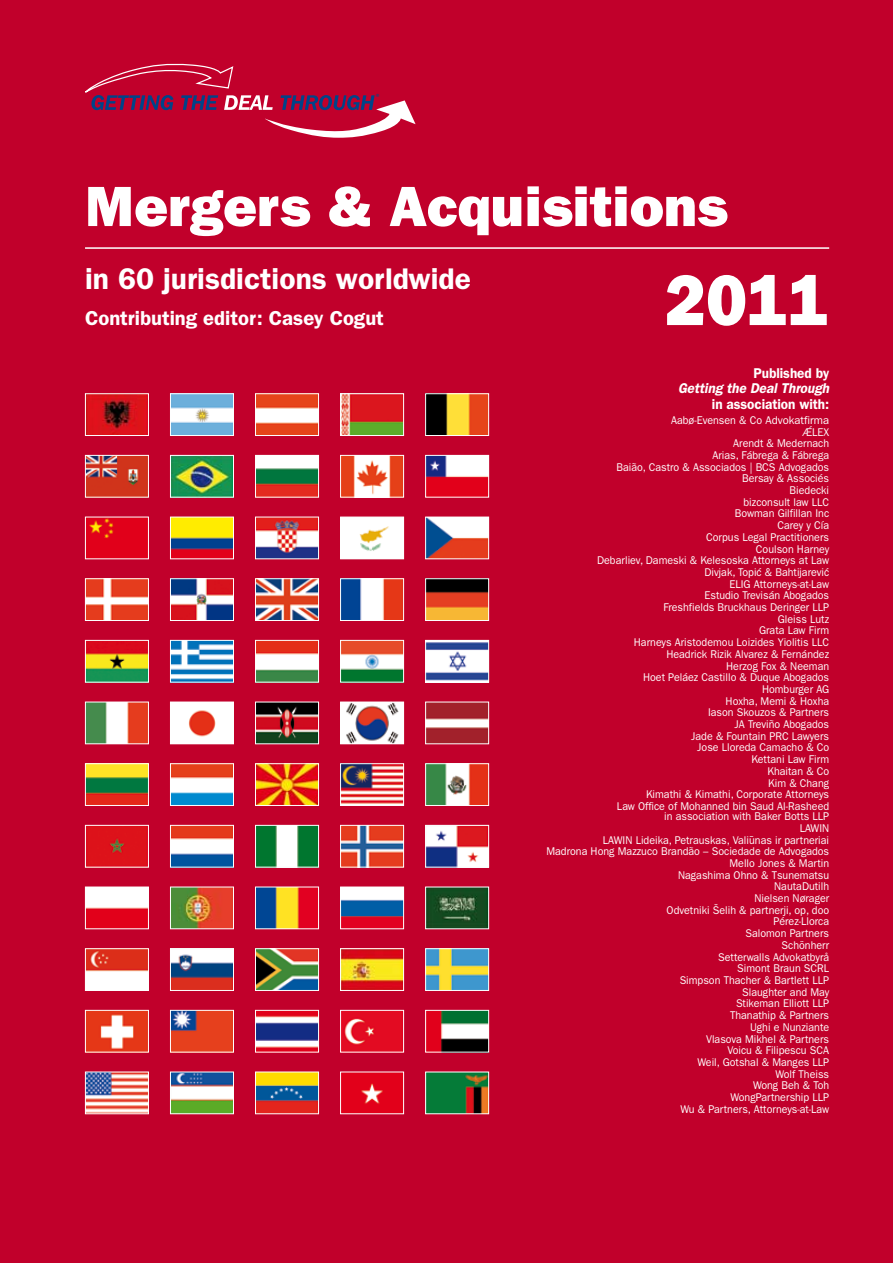
<style>
.page{position:relative;width:893px;height:1263px;background:#c1002b}
.page>*{position:absolute;margin:0;border:0;box-sizing:border-box;transform-origin:0 0}
.t1{font:800 72px "Franklin Gothic";color:#fff;scale:.95 1}
.t2{font:800 57px "Franklin Gothic";color:#fff}
.t3{font:600 30px "Franklin Gothic";color:#fff}
.t4{font:600 20.25px "Franklin Gothic";color:#fff}
.t5{font:600 14.25px "Franklin Gothic";letter-spacing:-.005em;color:#fff;scale:.95 1}
.t6{font:italic 600 14.25px "Franklin Gothic";letter-spacing:-.005em;color:#fff;scale:.95 1}
.t7{font:11.25px/11.7px "Franklin Gothic";color:#fff;text-align:right;scale:.95 1}
.t8{font:7.35px "Franklin Gothic";color:#004489}
</style>
<div class="page">
<img style="left:172px;top:765px;width:60px;height:39px">
<div style="left:170px;top:763px;width:64px;height:43px;border:1px solid #fff"></div>
<img style="left:172px;top:395px;width:60px;height:39px">
<div style="left:170px;top:393px;width:64px;height:43px;border:1px solid #fff"></div>
<img style="left:257px;top:519px;width:60px;height:38px">
<div style="left:255px;top:517px;width:64px;height:42px;border:1px solid #fff"></div>
<img style="left:172px;top:457px;width:60px;height:38px">
<div style="left:170px;top:455px;width:64px;height:42px;border:1px solid #fff"></div>
<img style="left:172px;top:519px;width:60px;height:38px">
<div style="left:170px;top:517px;width:64px;height:42px;border:1px solid #fff"></div>
<img style="left:427px;top:580px;width:60px;height:39px">
<div style="left:425px;top:578px;width:64px;height:43px;border:1px solid #fff"></div>
<img style="left:172px;top:580px;width:60px;height:39px">
<div style="left:170px;top:578px;width:64px;height:43px;border:1px solid #fff"></div>
<img style="left:342px;top:642px;width:60px;height:38px">
<div style="left:340px;top:640px;width:64px;height:42px;border:1px solid #fff"></div>
<img style="left:87px;top:704px;width:60px;height:38px">
<div style="left:85px;top:702px;width:64px;height:42px;border:1px solid #fff"></div>
<img style="left:342px;top:765px;width:60px;height:39px">
<div style="left:340px;top:763px;width:64px;height:43px;border:1px solid #fff"></div>
<img style="left:172px;top:704px;width:60px;height:38px">
<div style="left:170px;top:702px;width:64px;height:42px;border:1px solid #fff"></div>
<img style="left:427px;top:704px;width:60px;height:38px">
<div style="left:425px;top:702px;width:64px;height:42px;border:1px solid #fff"></div>
<img style="left:342px;top:519px;width:60px;height:38px">
<div style="left:340px;top:517px;width:64px;height:42px;border:1px solid #fff"></div>
<img style="left:172px;top:642px;width:60px;height:38px">
<div style="left:170px;top:640px;width:64px;height:42px;border:1px solid #fff"></div>
<img style="left:427px;top:1012px;width:60px;height:38px">
<div style="left:425px;top:1010px;width:64px;height:42px;border:1px solid #fff"></div>
<img style="left:427px;top:519px;width:60px;height:38px">
<div style="left:425px;top:517px;width:64px;height:42px;border:1px solid #fff"></div>
<img style="left:427px;top:642px;width:60px;height:38px">
<div style="left:425px;top:640px;width:64px;height:42px;border:1px solid #fff"></div>
<img style="left:87px;top:642px;width:60px;height:38px">
<div style="left:85px;top:640px;width:64px;height:42px;border:1px solid #fff"></div>
<img style="left:87px;top:1073px;width:60px;height:39px">
<div style="left:85px;top:1071px;width:64px;height:43px;border:1px solid #fff"></div>
<img style="left:257px;top:704px;width:60px;height:38px">
<div style="left:255px;top:702px;width:64px;height:42px;border:1px solid #fff"></div>
<hr style="left:85px;top:247px;width:744px;height:2px;background:#fff">
<img style="left:87px;top:395px;width:60px;height:39px">
<div style="left:85px;top:393px;width:64px;height:43px;border:1px solid #fff"></div>
<img style="left:257px;top:395px;width:60px;height:39px">
<div style="left:255px;top:393px;width:64px;height:43px;border:1px solid #fff"></div>
<img style="left:427px;top:395px;width:60px;height:39px">
<div style="left:425px;top:393px;width:64px;height:43px;border:1px solid #fff"></div>
<img style="left:87px;top:519px;width:60px;height:38px">
<div style="left:85px;top:517px;width:64px;height:42px;border:1px solid #fff"></div>
<img style="left:342px;top:827px;width:60px;height:38px">
<div style="left:340px;top:825px;width:64px;height:42px;border:1px solid #fff"></div>
<img style="left:257px;top:889px;width:60px;height:38px">
<div style="left:255px;top:887px;width:64px;height:42px;border:1px solid #fff"></div>
<svg style="left:85px;top:64px;width:331px;height:74px"></svg>
<img style="left:342px;top:457px;width:60px;height:38px">
<div style="left:340px;top:455px;width:64px;height:42px;border:1px solid #fff"></div>
<img style="left:257px;top:642px;width:60px;height:38px">
<div style="left:255px;top:640px;width:64px;height:42px;border:1px solid #fff"></div>
<img style="left:87px;top:580px;width:60px;height:39px">
<div style="left:85px;top:578px;width:64px;height:43px;border:1px solid #fff"></div>
<img style="left:342px;top:580px;width:60px;height:39px">
<div style="left:340px;top:578px;width:64px;height:43px;border:1px solid #fff"></div>
<img style="left:257px;top:765px;width:60px;height:39px">
<div style="left:255px;top:763px;width:64px;height:43px;border:1px solid #fff"></div>
<img style="left:342px;top:1012px;width:60px;height:38px">
<div style="left:340px;top:1010px;width:64px;height:42px;border:1px solid #fff"></div>
<img style="left:257px;top:580px;width:60px;height:39px">
<div style="left:255px;top:578px;width:64px;height:43px;border:1px solid #fff"></div>
<img style="left:342px;top:395px;width:60px;height:39px">
<div style="left:340px;top:393px;width:64px;height:43px;border:1px solid #fff"></div>
<img style="left:87px;top:457px;width:60px;height:38px">
<div style="left:85px;top:455px;width:64px;height:42px;border:1px solid #fff"></div>
<img style="left:257px;top:457px;width:60px;height:38px">
<div style="left:255px;top:455px;width:64px;height:42px;border:1px solid #fff"></div>
<img style="left:427px;top:457px;width:60px;height:38px">
<div style="left:425px;top:455px;width:64px;height:42px;border:1px solid #fff"></div>
<img style="left:342px;top:704px;width:60px;height:38px">
<div style="left:340px;top:702px;width:64px;height:42px;border:1px solid #fff"></div>
<img style="left:87px;top:765px;width:60px;height:39px">
<div style="left:85px;top:763px;width:64px;height:43px;border:1px solid #fff"></div>
<img style="left:427px;top:765px;width:60px;height:39px">
<div style="left:425px;top:763px;width:64px;height:43px;border:1px solid #fff"></div>
<img style="left:172px;top:827px;width:60px;height:38px">
<div style="left:170px;top:825px;width:64px;height:42px;border:1px solid #fff"></div>
<img style="left:257px;top:827px;width:60px;height:38px">
<div style="left:255px;top:825px;width:64px;height:42px;border:1px solid #fff"></div>
<img style="left:427px;top:827px;width:60px;height:38px">
<div style="left:425px;top:825px;width:64px;height:42px;border:1px solid #fff"></div>
<img style="left:172px;top:889px;width:60px;height:38px">
<div style="left:170px;top:887px;width:64px;height:42px;border:1px solid #fff"></div>
<img style="left:342px;top:889px;width:60px;height:38px">
<div style="left:340px;top:887px;width:64px;height:42px;border:1px solid #fff"></div>
<img style="left:257px;top:950px;width:60px;height:39px">
<div style="left:255px;top:948px;width:64px;height:43px;border:1px solid #fff"></div>
<img style="left:427px;top:950px;width:60px;height:39px">
<div style="left:425px;top:948px;width:64px;height:43px;border:1px solid #fff"></div>
<img style="left:342px;top:950px;width:60px;height:39px">
<div style="left:340px;top:948px;width:64px;height:43px;border:1px solid #fff"></div>
<img style="left:87px;top:1012px;width:60px;height:38px">
<div style="left:85px;top:1010px;width:64px;height:42px;border:1px solid #fff"></div>
<img style="left:257px;top:1012px;width:60px;height:38px">
<div style="left:255px;top:1010px;width:64px;height:42px;border:1px solid #fff"></div>
<img style="left:172px;top:1012px;width:60px;height:38px">
<div style="left:170px;top:1010px;width:64px;height:42px;border:1px solid #fff"></div>
<div style="left:87px;top:827px;width:60px;height:38px;background:#dd121a"></div>
<div style="left:85px;top:825px;width:64px;height:42px;border:1px solid #fff"></div>
<img style="left:87px;top:950px;width:60px;height:39px">
<div style="left:85px;top:948px;width:64px;height:43px;border:1px solid #fff"></div>
<img style="left:172px;top:950px;width:60px;height:39px">
<div style="left:170px;top:948px;width:64px;height:43px;border:1px solid #fff"></div>
<img style="left:427px;top:889px;width:60px;height:38px">
<div style="left:425px;top:887px;width:64px;height:42px;border:1px solid #fff"></div>
<img style="left:87px;top:889px;width:60px;height:38px">
<div style="left:85px;top:887px;width:64px;height:42px;border:1px solid #fff"></div>
<img style="left:172px;top:1073px;width:60px;height:39px">
<div style="left:170px;top:1071px;width:64px;height:43px;border:1px solid #fff"></div>
<img style="left:257px;top:1073px;width:60px;height:39px">
<div style="left:255px;top:1071px;width:64px;height:43px;border:1px solid #fff"></div>
<img style="left:342px;top:1073px;width:60px;height:39px">
<div style="left:340px;top:1071px;width:64px;height:43px;border:1px solid #fff"></div>
<img style="left:427px;top:1073px;width:60px;height:39px">
<div style="left:425px;top:1071px;width:64px;height:43px;border:1px solid #fff"></div>
<p class="t8" style="left:376px;top:92px;width:7px">®</p>
<h2 class="t2" style="left:85px;top:173px;width:644px">Mergers &amp; Acquisitions</h2>
<h3 class="t3" style="left:85px;top:261px;width:387px">in 60 jurisdictions worldwide</h3>
<h3 class="t4" style="left:85px;top:306px;width:300px">Contributing editor: Casey Cogut</h3>
<h1 class="t1" style="left:665px;top:258px;width:174px">2011</h1>
<p class="t5" style="left:754px;top:364px;width:81px">Published by</p>
<p class="t6" style="left:678px;top:380px;width:161px">Getting the Deal Through</p>
<p class="t5" style="left:712px;top:396px;width:125px">in association with:</p>
<p class="t7" style="left:597px;top:414px;width:246px">Aabø-Evensen &amp; Co Advokatfirma<br>Æ´LEX<br>Arendt &amp; Medernach<br>Arias, Fábrega &amp; Fábrega<br>Baião, Castro &amp; Associados | BCS Advogados<br>Bersay &amp; Associés<br>Biedecki<br>bizconsult law LLC<br>Bowman Gilfillan Inc<br>Carey y Cía<br>Corpus Legal Practitioners<br>Coulson Harney<br>Debarliev, Dameski &amp; Kelesoska Attorneys at Law<br>Divjak, Topi´c &amp; Bahtijarevi´c<br>ELIG Attorneys-at-Law<br>Estudio Trevisán Abogados<br>Freshfields Bruckhaus Deringer LLP<br>Gleiss Lutz<br>Grata Law Firm<br>Harneys Aristodemou Loizides Yiolitis LLC<br>Headrick Rizik Alvarez &amp; Fernández<br>Herzog Fox &amp; Neeman<br>Hoet Peláez Castillo &amp; Duque Abogados<br>Homburger AG<br>Hoxha, Memi &amp; Hoxha<br>Iason Skouzos &amp; Partners<br>JA Treviño Abogados<br>Jade &amp; Fountain PRC Lawyers<br>Jose Lloreda Camacho &amp; Co<br>Kettani Law Firm<br>Khaitan &amp; Co<br>Kim &amp; Chang<br>Kimathi &amp; Kimathi, Corporate Attorneys<br>Law Office of Mohanned bin Saud Al-Rasheed</p>
<p class="t7" style="left:546px;top:810px;width:299px">in association with Baker Botts LLP<br>LAWIN<br>LAWIN Lideika, Petrauskas, Vali¯unas ir partneriai<br>Madrona Hong Mazzuco Brandão – Sociedade de Advogados<br>Mello Jones &amp; Martin<br>Nagashima Ohno &amp; Tsunematsu<br>NautaDutilh<br>Nielsen Nørager<br>Odvetniki Šelih &amp; partnerji, op, doo<br>Pérez-Llorca<br>Salomon Partners<br>Schönherr<br>Setterwalls Advokatbyrå<br>Simont Braun SCRL<br>Simpson Thacher &amp; Bartlett LLP<br>Slaughter and May<br>Stikeman Elliott LLP<br>Thanathip &amp; Partners<br>Ughi e Nunziante<br>Vlasova Mikhel &amp; Partners<br>Voicu &amp; Filipescu SCA<br>Weil, Gotshal &amp; Manges LLP<br>Wolf Theiss<br>Wong Beh &amp; Toh<br>WongPartnership LLP<br>Wu &amp; Partners, Attorneys-at-Law</p>
</div>
